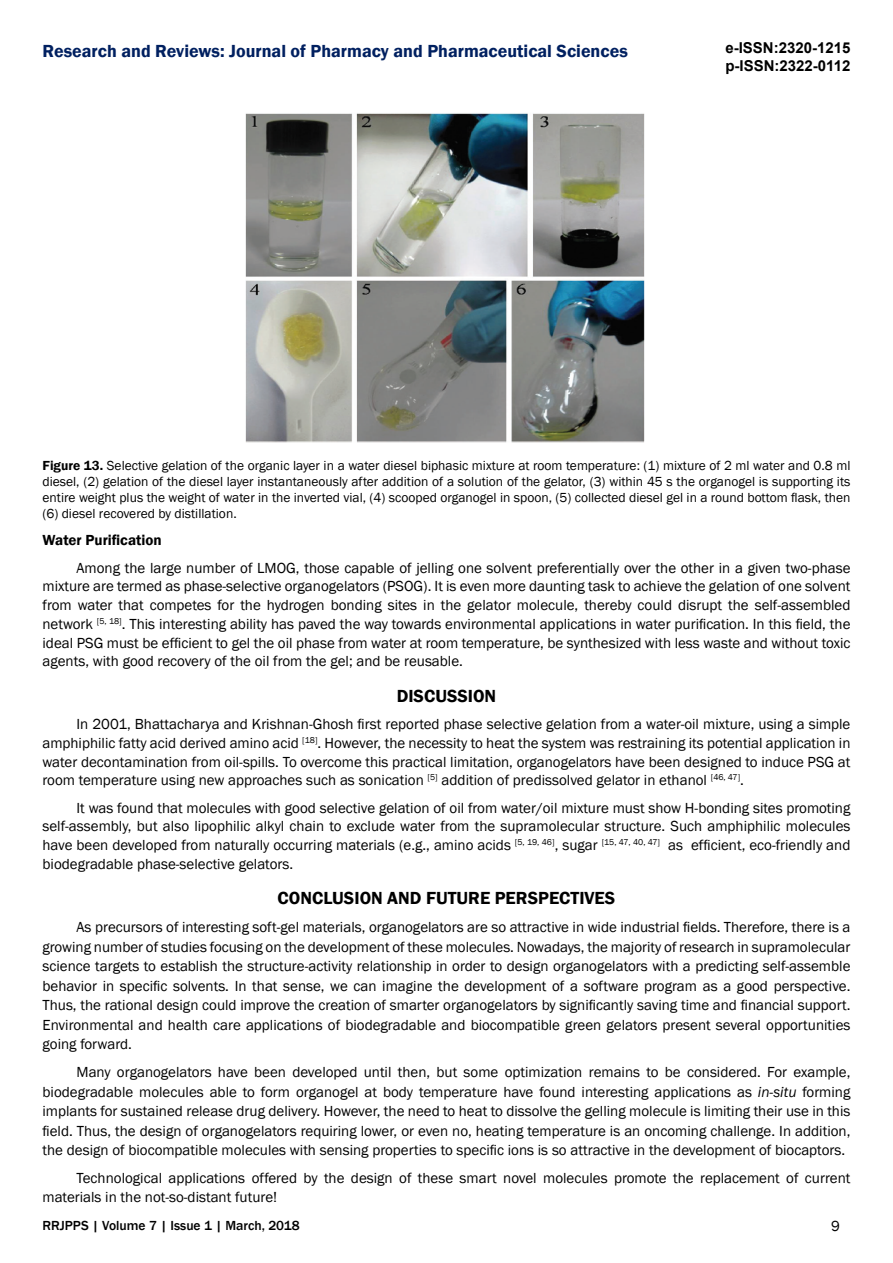
<style>
.page{position:relative;width:893px;height:1263px;background:#fff}
.page>*{position:absolute;margin:0;border:0;box-sizing:border-box;transform-origin:0 0}
.t1{font:600 18px "Franklin Gothic";color:#002060}
.t2{font:600 18px "Franklin Gothic";color:#000}
.t3{font:15px/18.8px "Franklin Gothic";color:#000;text-align:justify}
.t4{font:700 15px/18px "Arial";color:#000}
.t5{font:600 15px "Franklin Gothic";color:#000}
.t6{font:13.5px/16.2px "Franklin Gothic";color:#000;text-align:justify}
.t7{font:500 13.5px "Franklin Gothic";color:#000}
.s1{font-weight:600}
.s2{font-style:italic}
</style>
<div class="page">
<img style="left:245px;top:113px;width:400px;height:330px">
<p class="t1" style="left:43px;top:40px;width:587px">Research and Reviews: Journal of Pharmacy and Pharmaceutical Sciences</p>
<p class="t4" style="left:725px;top:40px;width:127px">e-ISSN:2320-1215 p-ISSN:2322-0112</p>
<p class="t6" style="left:43px;top:457px;width:809px"><span class="s1">Figure 13.</span> Selective gelation of the organic layer in a water diesel biphasic mixture at room temperature: (1) mixture of 2 ml water and 0.8 ml diesel, (2) gelation of the diesel layer instantaneously after addition of a solution of the gelator, (3) within 45 s the organogel is supporting its entire weight plus the weight of water in the inverted vial, (4) scooped organogel in spoon, (5) collected diesel gel in a round bottom flask, then (6) diesel recovered by distillation.</p>
<p class="t5" style="left:43px;top:531px;width:121px">Water Purification</p>
<p class="t3" style="left:43px;top:559px;width:809px;text-indent:34px">Among the large number of LMOG, those capable of jelling one solvent preferentially over the other in a given two-phase mixture are termed as phase-selective organogelators (PSOG). It is even more daunting task to achieve the gelation of one solvent from water that competes for the hydrogen bonding sites in the gelator molecule, thereby could disrupt the self-assembled network <sup>[5,</sup> <sup>18]</sup>. This interesting ability has paved the way towards environmental applications in water purification. In this field, the ideal PSG must be efficient to gel the oil phase from water at room temperature, be synthesized with less waste and without toxic agents, with good recovery of the oil from the gel; and be reusable.</p>
<p class="t2" style="left:397px;top:685px;width:101px">DISCUSSION</p>
<p class="t3" style="left:43px;top:715px;width:809px;text-indent:34px">In 2001, Bhattacharya and Krishnan-Ghosh first reported phase selective gelation from a water-oil mixture, using a simple amphiphilic fatty acid derived amino acid <sup>[18]</sup>. However, the necessity to heat the system was restraining its potential application in water decontamination from oil-spills. To overcome this practical limitation, organogelators have been designed to induce PSG at room temperature using new approaches such as sonication <sup>[5]</sup> addition of predissolved gelator in ethanol <sup>[46,</sup> <sup>47]</sup>.</p>
<p class="t3" style="left:43px;top:799px;width:809px;text-indent:34px">It was found that molecules with good selective gelation of oil from water/oil mixture must show H-bonding sites promoting self-assembly, but also lipophilic alkyl chain to exclude water from the supramolecular structure. Such amphiphilic molecules have been developed from naturally occurring materials (e.g., amino acids <sup>[5,</sup> <sup>19,</sup> <sup>46]</sup>, sugar <sup>[15,</sup> <sup>47,</sup> <sup>40,</sup> <sup>47]</sup> as efficient, eco-friendly and biodegradable phase-selective gelators.</p>
<p class="t2" style="left:278px;top:887px;width:339px">CONCLUSION AND FUTURE PERSPECTIVES</p>
<p class="t3" style="left:43px;top:918px;width:809px;line-height:19.5px;text-indent:34px">As precursors of interesting soft-gel materials, organogelators are so attractive in wide industrial fields. Therefore, there is a growing number of studies focusing on the development of these molecules. Nowadays, the majority of research in supramolecular science targets to establish the structure-activity relationship in order to design organogelators with a predicting self-assemble behavior in specific solvents. In that sense, we can imagine the development of a software program as a good perspective.<br>Thus, the rational design could improve the creation of smarter organogelators by significantly saving time and financial support.<br>Environmental and health care applications of biodegradable and biocompatible green gelators present several opportunities going forward.</p>
<p class="t3" style="left:43px;top:1063px;width:809px;line-height:19.5px;text-indent:34px">Many organogelators have been developed until then, but some optimization remains to be considered. For example, biodegradable molecules able to form organogel at body temperature have found interesting applications as <span class="s2">in-situ</span> forming implants for sustained release drug delivery. However, the need to heat to dissolve the gelling molecule is limiting their use in this field. Thus, the design of organogelators requiring lower, or even no, heating temperature is an oncoming challenge. In addition, the design of biocompatible molecules with sensing properties to specific ions is so attractive in the development of biocaptors.</p>
<p class="t3" style="left:43px;top:1169px;width:809px;text-indent:34px">Technological applications offered by the design of these smart novel molecules promote the replacement of current materials in the not-so-distant future!</p>
<p class="t7" style="left:43px;top:1217px;width:259px">RRJPPS | Volume 7 | Issue 1 | March, 2018</p>
<p class="t3" style="left:831px;top:1217px;width:10px">9</p>
</div>
